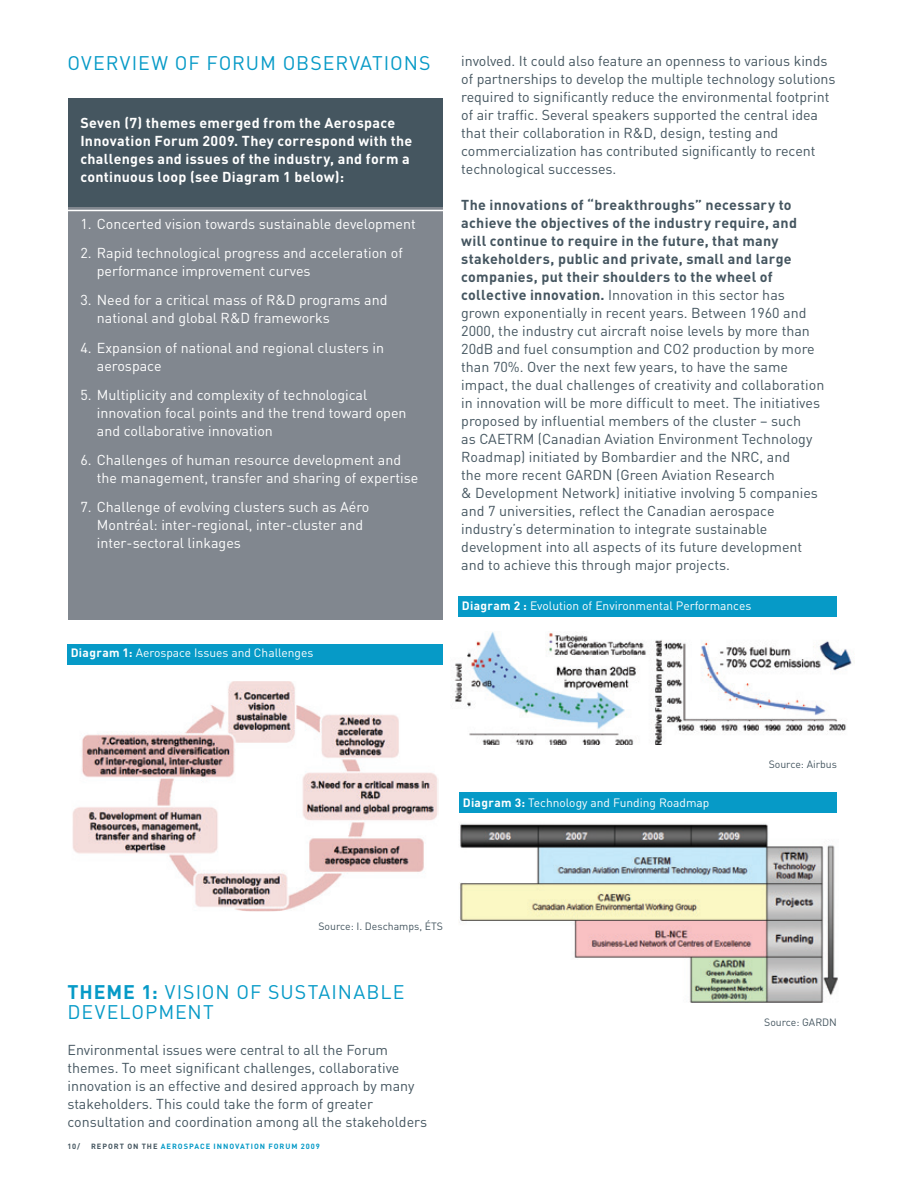
<style>
.page{position:relative;width:918px;height:1188px;background:#fff}
.page>*{position:absolute;margin:0;border:0;box-sizing:border-box;transform-origin:0 0}
.t1{font:19.5px/19.5px "DIN";letter-spacing:.045em;color:#069ac7}
.t2{font:14.25px/18px "DIN";letter-spacing:-.005em;color:#455660}
.t3{font:14.25px/18px "DIN";color:#fff}
.t4{font:700 14.25px/18px "DIN";letter-spacing:.02em;color:#fff}
.t5{font:12px "DIN";color:#fff}
.t6{font:10.5px "DIN";color:#455660}
.t7{font:700 7.5px "DIN";letter-spacing:.125em;color:#069ac7}
.t8{font:700 7.5px "DIN";color:#455660}
.s1{font-weight:700}
.s2{color:#455660}
</style>
<div class="page">
<div style="left:68px;top:98px;width:375px;height:110px;background:#455660"></div>
<div style="left:68px;top:208px;width:375px;height:412px;background:#81878f"></div>
<hr style="left:62px;top:210px;width:385px;height:1px;background:#fff">
<div style="left:68px;top:644px;width:375px;height:20px;background:#069ac7"></div>
<img style="left:454px;top:632px;width:398px;height:113px">
<div style="left:458px;top:596px;width:379px;height:21px;background:#069ac7"></div>
<img style="left:459px;top:823px;width:379px;height:179px">
<div style="left:459px;top:793px;width:378px;height:20px;background:#069ac7"></div>
<img style="left:72px;top:681px;width:367px;height:230px">
<h1 class="t1" style="left:68px;top:53px;width:365px">OVERVIEW OF FORUM OBSERVATIONS</h1>
<p class="t4" style="left:80px;top:113px;width:334px">Seven (7) themes emerged from the Aerospace Innovation Forum 2009. They correspond with the challenges and issues of the industry, and form a continuous loop (see Diagram 1 below):</p>
<p class="t3" style="left:80px;top:215px;width:337px">1. Concerted vision towards sustainable development</p>
<p class="t3" style="left:97px;top:244px;width:307px;text-indent:-17px">2. Rapid technological progress and acceleration of performance improvement curves</p>
<p class="t3" style="left:97px;top:291px;width:292px;text-indent:-17px">3. Need for a critical mass of R&amp;D programs and national and global R&amp;D frameworks</p>
<p class="t3" style="left:97px;top:338px;width:289px;text-indent:-17px">4. Expansion of national and regional clusters in aerospace</p>
<p class="t3" style="left:97px;top:386px;width:311px;text-indent:-17px">5. Multiplicity and complexity of technological innovation focal points and the trend toward open and collaborative innovation</p>
<p class="t3" style="left:97px;top:451px;width:323px;text-indent:-17px">6. Challenges of human resource development and the management, transfer and sharing of expertise</p>
<p class="t3" style="left:97px;top:498px;width:274px;text-indent:-17px">7. Challenge of evolving clusters such as Aéro<br>Montréal: inter-regional, inter-cluster and inter-sectoral linkages</p>
<p class="t5" style="left:71px;top:646px;width:244px"><span class="s1">Diagram 1:</span> Aerospace Issues and Challenges</p>
<p class="t2" style="left:461px;top:51px;width:376px">involved. It could also feature an openness to various kinds of partnerships to develop the multiple technology solutions required to significantly reduce the environmental footprint of air traffic. Several speakers supported the central idea that their collaboration in R&amp;D, design, testing and commercialization has contributed significantly to recent technological successes.</p>
<p class="t2" style="left:461px;top:195px;width:365px"><span class="s1">The innovations of “breakthroughs” necessary to achieve the objectives of the industry require, and will continue to require in the future, that many stakeholders, public and private, small and large companies, put their shoulders to the wheel of collective innovation.</span> Innovation in this sector has grown exponentially in recent years. Between 1960 and 2000, the industry cut aircraft noise levels by more than 20dB and fuel consumption and CO2 production by more than 70%. Over the next few years, to have the same impact, the dual challenges of creativity and collaboration in innovation will be more difficult to meet. The initiatives proposed by influential members of the cluster – such<br>as CAETRM (Canadian Aviation Environment Technology Roadmap) initiated by Bombardier and the NRC, and<br>the more recent GARDN (Green Aviation Research<br>&amp; Development Network) initiative involving 5 companies and 7 universities, reflect the Canadian aerospace industry’s determination to integrate sustainable development into all aspects of its future development and to achieve this through major projects.</p>
<p class="t5" style="left:462px;top:598px;width:291px"><span class="s1">Diagram 2 :</span> Evolution of Environmental Performances</p>
<p class="t5" style="left:463px;top:795px;width:248px"><span class="s1">Diagram 3:</span> Technology and Funding Roadmap</p>
<p class="t6" style="left:769px;top:757px;width:70px">Source: Airbus</p>
<p class="t6" style="left:318px;top:919px;width:126px">Source: I. Deschamps, ÉTS</p>
<h1 class="t1" style="left:68px;top:982px;width:338px"><span class="s1">THEME 1:</span> VISION OF SUSTAINABLE<br>DEVELOPMENT</h1>
<p class="t2" style="left:68px;top:1040px;width:361px">Environmental issues were central to all the Forum themes. To meet significant challenges, collaborative innovation is an effective and desired approach by many stakeholders. This could take the form of greater consultation and coordination among all the stakeholders</p>
<p class="t8" style="left:68px;top:1142px;width:14px">10/</p>
<p class="t7" style="left:91px;top:1142px;width:231px"><span class="s2">REPORT ON THE</span> AEROSPACE INNOVATION FORUM 2009</p>
<p class="t6" style="left:764px;top:1016px;width:74px">Source: GARDN</p>
</div>
